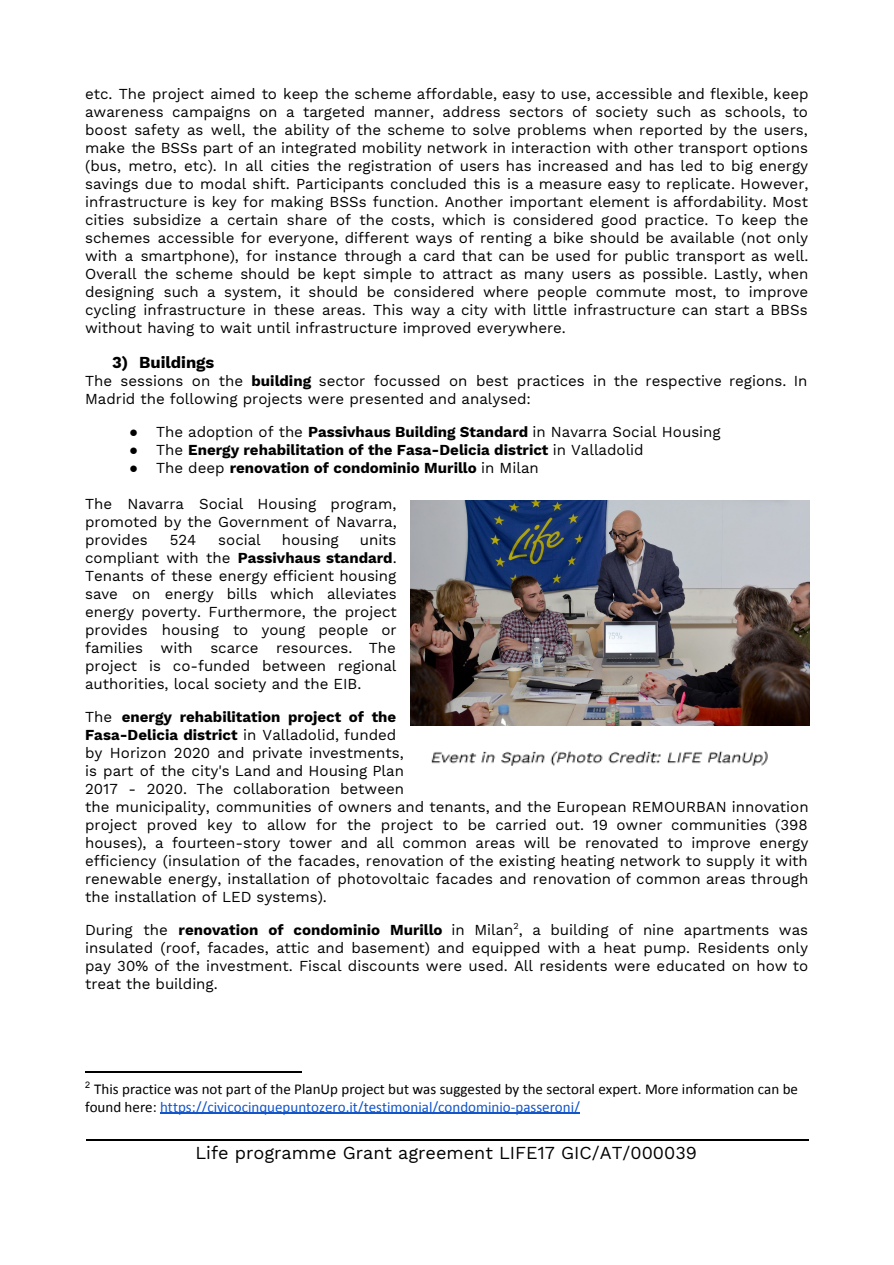
<style>
.page{position:relative;width:894px;height:1265px;background:#fff}
.page>*{position:absolute;margin:0;border:0;box-sizing:border-box;transform-origin:0 0}
.t1{font:18px "Work Sans";color:#000}
.t2{font:700 16.5px "Work Sans";color:#000}
.t3{font:15px/18px "Work Sans";color:#000;text-align:justify}
.t4{font:15px/18px "Calibri";color:#000}
.t5{font:700 15px "Work Sans";color:#000}
.t6{font:9px "Work Sans";color:#000}
.s1{font-weight:700}
.s2{font-family:"Arial"}
.s3{font-family:"Arial";font-weight:400}
.s4{font-weight:400}
.s5{color:#15c}
</style>
<div class="page">
<hr style="left:86px;top:1071px;width:216px;height:1px;background:#000">
<hr style="left:86px;top:1139px;width:722px;height:2px;background:#000">
<hr style="left:160px;top:1112px;width:420px;height:2px;background:#15c">
<img style="left:411px;top:500px;width:399px;height:225px">
<img style="left:431px;top:751px;width:337px;height:15px">
<p class="t3" style="left:85px;top:85px;width:725px">etc. The project aimed to keep the scheme affordable, easy to use, accessible and flexible, keep awareness campaigns on a targeted manner, address sectors of society such as schools, to boost safety as well, the ability of the scheme to solve problems when reported by the users, make the BSSs part of an integrated mobility network in interaction with other transport options (bus, metro, etc). In all cities the registration of users has increased and has led to big energy savings due to modal shift. Participants concluded this is a measure easy to replicate. However, infrastructure is key for making BSSs function. Another important element is affordability. Most cities subsidize a certain share of the costs, which is considered good practice. To keep the schemes accessible for everyone, different ways of renting a bike should be available (not only with a smartphone), for instance through a card that can be used for public transport as well.<br>Overall the scheme should be kept simple to attract as many users as possible. Lastly, when designing such a system, it should be considered where people commute most, to improve cycling infrastructure in these areas. This way a city with little infrastructure can start a BBSs without having to wait until infrastructure improved everywhere.</p>
<p class="t2" style="left:112px;top:353px;width:104px">3) Buildings</p>
<p class="t3" style="left:85px;top:372px;width:724px">The sessions on the <span class="s1">building</span> sector focussed on best practices in the respective regions. In<br>Madrid the following projects were presented and analysed:</p>
<p class="t3" style="left:129px;top:423px;width:593px"><span class="s2">●</span> The adoption of the <span class="s1">Passivhaus Building Standard</span> in Navarra Social Housing</p>
<p class="t5" style="left:129px;top:441px;width:516px"><span class="s3">●</span> <span class="s4">The</span> Energy rehabilitation of the Fasa-Delicia district <span class="s4">in Valladolid</span></p>
<p class="t5" style="left:129px;top:459px;width:411px"><span class="s3">●</span> <span class="s4">The deep</span> renovation of condominio Murillo <span class="s4">in Milan</span></p>
<p class="t3" style="left:85px;top:495px;width:313px">The Navarra Social Housing program, promoted by the Government of Navarra, provides</p>
<p class="t3" style="left:170px;top:531px;width:28px">524</p>
<p class="t3" style="left:218px;top:531px;width:44px">social</p>
<p class="t3" style="left:282px;top:531px;width:59px">housing</p>
<p class="t3" style="left:85px;top:531px;width:313px;text-indent:275px">units compliant with the <span class="s1">Passivhaus standard</span>.<br>Tenants of these energy efficient housing save on energy bills which alleviates energy poverty. Furthermore, the project provides housing to young people or families with scarce resources. The project is co-funded between regional authorities, local society and the EIB.</p>
<p class="t3" style="left:85px;top:708px;width:725px;text-align:left">The <span class="s1">energy rehabilitation project of the<br>Fasa-Delicia district</span> in Valladolid, funded<br>by Horizon 2020 and private investments,<br>is part of the city's Land and Housing Plan<br>2017 - 2020. The collaboration between<br>the municipality, communities of owners and tenants, and the European REMOURBAN innovation project proved key to allow for the project to be carried out. 19 owner communities (398 houses), a fourteen-story tower and all common areas will be renovated to improve energy efficiency (insulation of the facades, renovation of the existing heating network to supply it with renewable energy, installation of photovoltaic facades and renovation of common areas through the installation of LED systems).</p>
<p class="t3" style="left:85px;top:920px;width:725px">During the <span class="s1">renovation of condominio Murillo</span> in Milan , a building of nine apartments was</p>
<p class="t6" style="left:514px;top:921px;width:7px">2</p>
<p class="t3" style="left:85px;top:938px;width:725px">insulated (roof, facades, attic and basement) and equipped with a heat pump. Residents only pay 30% of the investment. Fiscal discounts were used. All residents were educated on how to treat the building.</p>
<p class="t4" style="left:85px;top:1081px;width:714px"><sup>2</sup> This practice was not part of the PlanUp project but was suggested by the sectoral expert. More information can be found here: <span class="s5">https://civicocinquepuntozero.it/testimonial/condominio-passeroni/</span></p>
<p class="t1" style="left:195px;top:1142px;width:503px">Life programme Grant agreement LIFE17 GIC/AT/000039</p>
</div>
